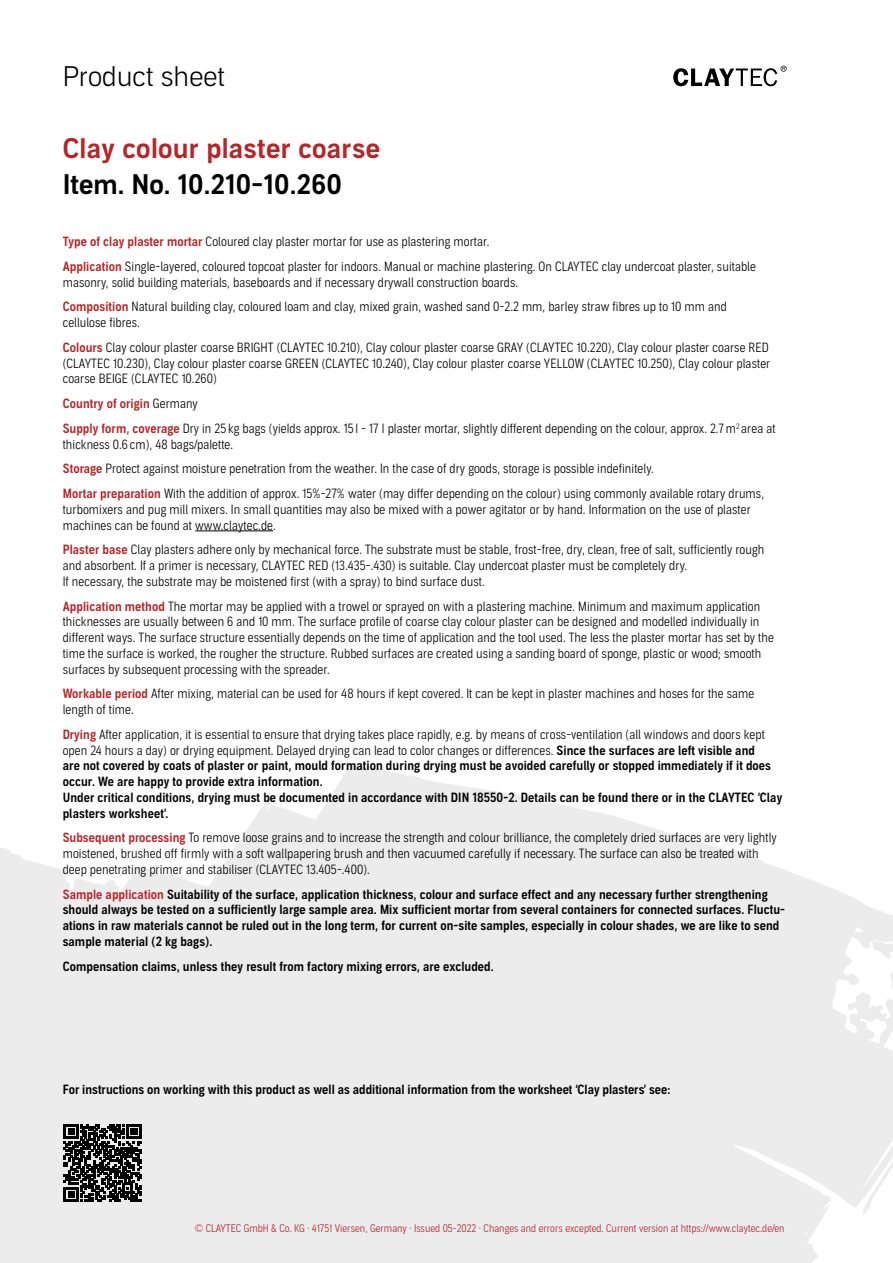
<style>
.page{position:relative;width:893px;height:1263px;background:#fff}
.page>*{position:absolute;margin:0;border:0;box-sizing:border-box;transform-origin:0 0}
.t1{font:27px "Aago Sm";letter-spacing:.01em;color:#b52628}
.t2{font:27px "Aago Sm";letter-spacing:.01em;color:#000}
.t3{font:300 27px "Aago";color:#000}
.t4{font:300 12.75px/15.8px "Aago Condensed";letter-spacing:.005em;color:#000}
.t5{font:12.75px/15.8px "Aago Condensed Sm";letter-spacing:.005em;color:#000}
.t6{font:12.75px "Aago Condensed Sm";letter-spacing:.005em;color:#b52628}
.t7{font:300 10.5px "Aago Condensed";color:#b52628}
.s1{font-family:"Aago Condensed Sm";font-weight:400;color:#b52628}
.s2{font-family:"Aago Condensed";font-weight:300;color:#000}
.s3{font-family:"Aago Condensed Sm";font-weight:400}
.s4{color:#b52628}
</style>
<div class="page">
<svg style="left:0;top:766px;width:893px;height:496px;fill:#ececed"></svg>
<hr style="left:195px;top:530px;width:78px;height:1px;background:#000">
<svg style="left:673px;top:66px;width:114px;height:20px"></svg>
<svg style="left:64px;top:1124px;width:77px;height:78px;background:#424242"></svg>
<h1 class="t3" style="left:63px;top:61px;width:164px">Product sheet</h1>
<h1 class="t1" style="left:63px;top:133px;width:319px">Clay colour plaster coarse</h1>
<h1 class="t2" style="left:63px;top:169px;width:281px">Item. No. 10.210-10.260</h1>
<p class="t4" style="left:63px;top:230px;width:695px;line-height:24.8px"><span class="s1">Type of clay plaster mortar</span> Coloured clay plaster mortar for use as plastering mortar.<br><span class="s1">Application</span> Single-layered, coloured topcoat plaster for indoors. Manual or machine plastering. On CLAYTEC clay undercoat plaster, suitable</p>
<p class="t4" style="left:63px;top:270px;width:666px;line-height:24.8px">masonry, solid building materials, baseboards and if necessary drywall construction boards.<br><span class="s1">Composition</span> Natural building clay, coloured loam and clay, mixed grain, washed sand 0-2.2 mm, barley straw fibres up to 10 mm and</p>
<p class="t4" style="left:63px;top:311px;width:707px;line-height:24.8px">cellulose fibres.<br><span class="s1">Colours</span> Clay colour plaster coarse BRIGHT (CLAYTEC 10.210), Clay colour plaster coarse GRAY (CLAYTEC 10.220), Clay colour plaster coarse RED</p>
<p class="t4" style="left:63px;top:356px;width:709px">(CLAYTEC 10.230), Clay colour plaster coarse GREEN (CLAYTEC 10.240), Clay colour plaster coarse YELLOW (CLAYTEC 10.250), Clay colour plaster coarse BEIGE (CLAYTEC 10.260)</p>
<p class="t6" style="left:63px;top:396px;width:137px">Country of origin <span class="s2">Germany</span></p>
<p class="t4" style="left:63px;top:421px;width:714px"><span class="s1">Supply form, coverage</span> Dry in 25 kg bags (yields approx. 15 l - 17 l plaster mortar, slightly different depending on the colour, approx. 2.7 m<sup>2</sup> area at thickness 0.6 cm), 48 bags/palette.</p>
<p class="t4" style="left:63px;top:457px;width:703px;line-height:24.8px"><span class="s1">Storage</span> Protect against moisture penetration from the weather. In the case of dry goods, storage is possible indefinitely.<br><span class="s1">Mortar preparation</span> With the addition of approx. 15%-27% water (may differ depending on the colour) using commonly available rotary drums,</p>
<p class="t4" style="left:63px;top:502px;width:690px">turbomixers and pug mill mixers. In small quantities may also be mixed with a power agitator or by hand. Information on the use of plaster machines can be found at www.claytec.de.</p>
<p class="t4" style="left:63px;top:542px;width:703px"><span class="s1">Plaster base</span> Clay plasters adhere only by mechanical force. The substrate must be stable, frost-free, dry, clean, free of salt, sufficiently rough and absorbent. If a primer is necessary, CLAYTEC RED (13.435-.430) is suitable. Clay undercoat plaster must be completely dry.<br>If necessary, the substrate may be moistened first (with a spray) to bind surface dust.</p>
<p class="t4" style="left:63px;top:599px;width:713px"><span class="s1">Application method</span> The mortar may be applied with a trowel or sprayed on with a plastering machine. Minimum and maximum application thicknesses are usually between 6 and 10 mm. The surface profile of coarse clay colour plaster can be designed and modelled individually in different ways. The surface structure essentially depends on the time of application and the tool used. The less the plaster mortar has set by the time the surface is worked, the rougher the structure. Rubbed surfaces are created using a sanding board of sponge, plastic or wood; smooth surfaces by subsequent processing with the spreader.</p>
<p class="t4" style="left:63px;top:686px;width:693px"><span class="s1">Workable period</span> After mixing, material can be used for 48 hours if kept covered. It can be kept in plaster machines and hoses for the same length of time.</p>
<p class="t4" style="left:63px;top:727px;width:704px"><span class="s1">Drying</span> After application, it is essential to ensure that drying takes place rapidly, e.g. by means of cross-ventilation (all windows and doors kept open 24 hours a day) or drying equipment. Delayed drying can lead to color changes or differences. <span class="s3">Since the surfaces are left visible and</span></p>
<p class="t5" style="left:63px;top:758px;width:721px">are not covered by coats of plaster or paint, mould formation during drying must be avoided carefully or stopped immediately if it does occur. We are happy to provide extra information.<br>Under critical conditions, drying must be documented in accordance with DIN 18550-2. Details can be found there or in the CLAYTEC ‘Clay plasters worksheet’.</p>
<p class="t4" style="left:63px;top:830px;width:715px"><span class="s1">Subsequent processing</span> To remove loose grains and to increase the strength and colour brilliance, the completely dried surfaces are very lightly moistened, brushed off firmly with a soft wallpapering brush and then vacuumed carefully if necessary. The surface can also be treated with deep penetrating primer and stabiliser (CLAYTEC 13.405-.400).</p>
<p class="t5" style="left:63px;top:886px;width:724px"><span class="s4">Sample application</span> Suitability of the surface, application thickness, colour and surface effect and any necessary further strengthening should always be tested on a sufficiently large sample area. Mix sufficient mortar from several containers for connected surfaces. Fluctu&shy;ations in raw materials cannot be ruled out in the long term, for current on-site samples, especially in colour shades, we are like to send sample material (2 kg bags).</p>
<p class="t5" style="left:63px;top:958px;width:433px">Compensation claims, unless they result from factory mixing errors, are excluded.</p>
<p class="t5" style="left:63px;top:1082px;width:609px">For instructions on working with this product as well as additional information from the worksheet ‘Clay plasters’ see:</p>
<p class="t7" style="left:195px;top:1222px;width:591px">© CLAYTEC GmbH &amp; Co. KG · 41751 Viersen, Germany · Issued 05-2022 · Changes and errors excepted. Current version at https://www.claytec.de/en</p>
</div>
